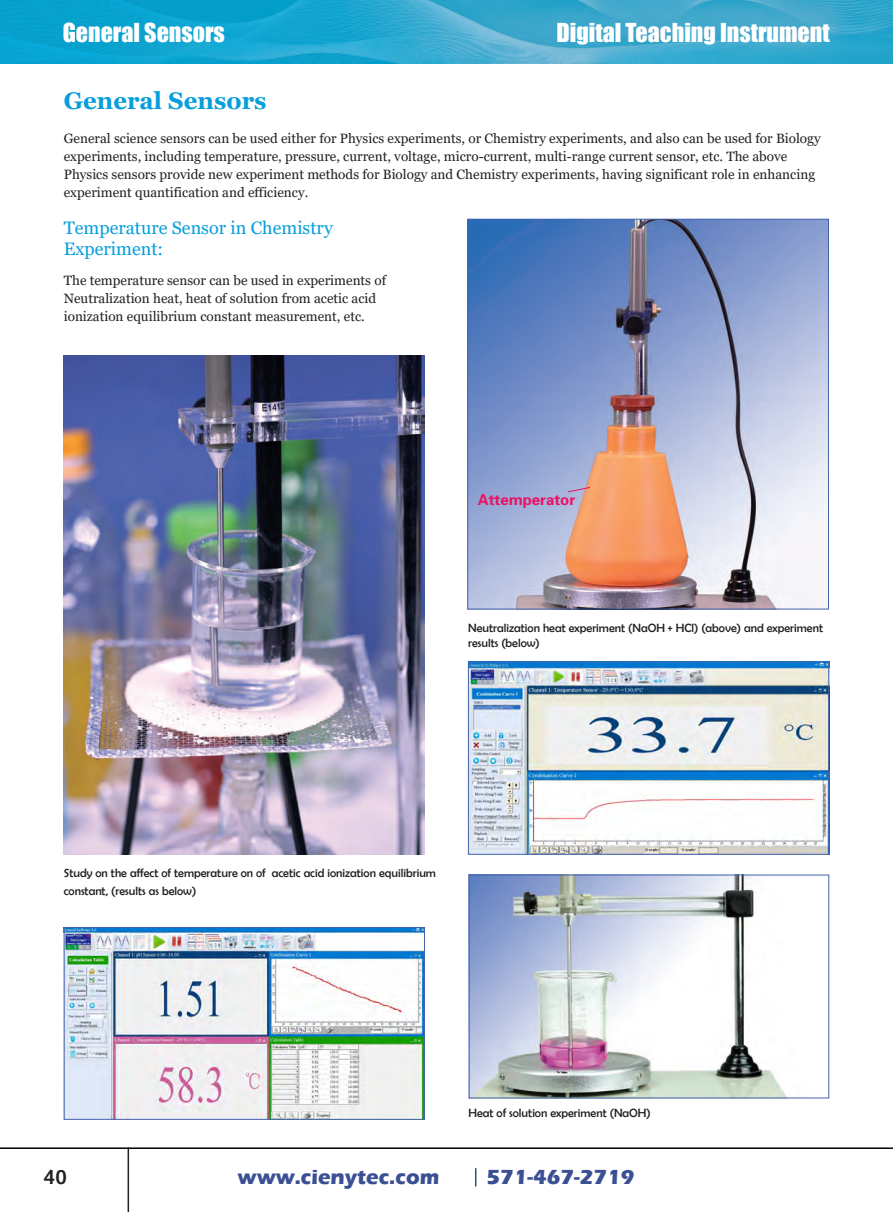
<style>
.page{position:relative;width:893px;height:1212px;background:#fff}
.page>*{position:absolute;margin:0;border:0;box-sizing:border-box;transform-origin:0 0}
.t1{font:24px "Impact";color:#fff}
.一级标题{font:700 24px "Georgia";color:#069edb}
.t2{font:21px "Eras Bold ITC";color:#3b5094}
.t3{font:700 21px "Gautami";color:#231f20}
.二级标题{font:18px/21px "Georgia";color:#069edb}
.正文空格{font:15px "FZDHTJW GB1 0";color:#ec1163}
.内文{font:13.5px/18px "Georgia";color:#231f20}
.图注{font:12px/18px "Berlin Sans FB";color:#231f20}
</style>
<div class="page">
<hr style="left:0;top:1147px;width:893px;height:2px;background:#000">
<hr style="left:128px;top:1147px;width:1px;height:65px;background:#231f20">
<img style="left:0;top:0;width:893px;height:64px">
<svg style="left:475px;top:1168px;width:1px;height:18px"></svg>
<img style="left:64px;top:355px;width:361px;height:500px">
<img style="left:66px;top:929px;width:357px;height:189px">
<div style="left:64px;top:927px;width:361px;height:193px;border:1px solid #4364af"></div>
<img style="left:470px;top:664px;width:357px;height:189px">
<div style="left:468px;top:662px;width:361px;height:193px;border:1px solid #4364af"></div>
<img style="left:471px;top:877px;width:315px;height:219px">
<div style="left:469px;top:875px;width:360px;height:223px;border:1px solid #4364af"></div>
<img style="left:469px;top:221px;width:358px;height:386px">
<div style="left:467px;top:219px;width:362px;height:390px;border:1px solid #4364af"></div>
<svg style="left:567px;top:486px;width:24px;height:7px"></svg>
<h1 class="t1" style="left:63px;top:14px;width:164px">General Sensors</h1>
<h1 class="t1" style="left:557px;top:14px;width:274px">Digital Teaching Instrument</h1>
<p class="一级标题" style="left:64px;top:86px;width:204px">General Sensors</p>
<p class="内文" style="left:64px;top:130px;width:758px">General science sensors can be used either for Physics experiments, or Chemistry experiments, and also can be used for Biology experiments, including temperature, pressure, current, voltage, micro-current, multi-range current sensor, etc. The above Physics sensors provide new experiment methods for Biology and Chemistry experiments, having significant role in enhancing experiment quantification and efficiency.</p>
<p class="二级标题" style="left:64px;top:218px;width:271px">Temperature Sensor in Chemistry<br>Experiment:</p>
<p class="内文" style="left:64px;top:272px;width:324px">The temperature sensor can be used in experiments of<br>Neutralization heat, heat of solution from acetic acid ionization equilibrium constant measurement, etc.</p>
<p class="正文空格" style="left:478px;top:492px;width:99px">Attemperator</p>
<p class="图注" style="left:468px;top:620px;width:356px;line-height:15px">Neutralization heat experiment (NaOH + HCl) (above) and experiment results (below)</p>
<p class="图注" style="left:64px;top:863px;width:374px">Study on the affect of temperature on of acetic acid ionization equilibrium constant, (results as below)</p>
<p class="图注" style="left:468px;top:1104px;width:184px">Heat of solution experiment (NaOH)</p>
<h2 class="t3" style="left:44px;top:1164px;width:24px">40</h2>
<h2 class="t2" style="left:238px;top:1165px;width:203px">www.cienytec.com</h2>
<h2 class="t2" style="left:486px;top:1165px;width:149px">571-467-2719</h2>
</div>
